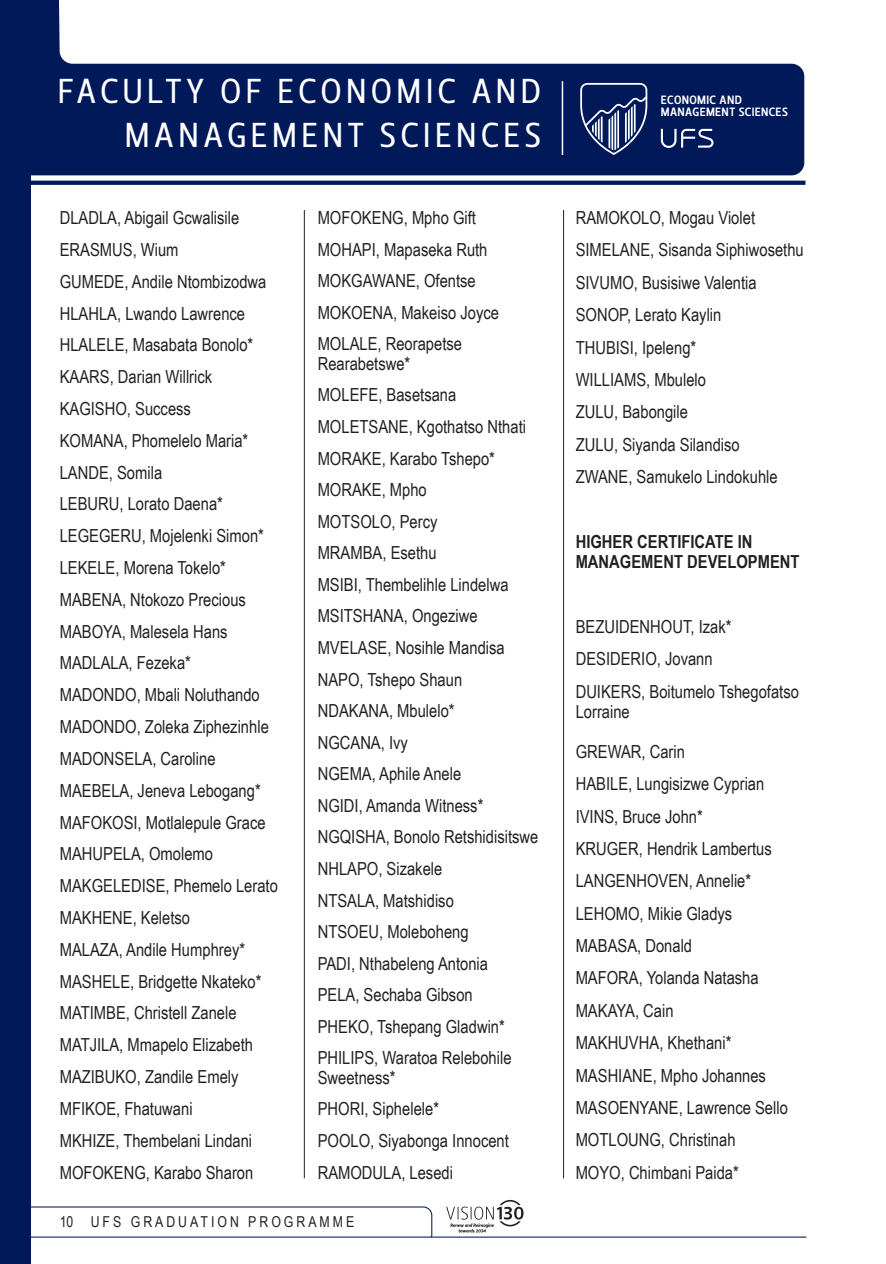
<style>
.page{position:relative;width:886px;height:1264px;background:#fff}
.page>*{position:absolute;margin:0;border:0;box-sizing:border-box;transform-origin:0 0}
.t1{font:34.5px/43.5px "Leitura Sans Grot 2";letter-spacing:.115em;color:#fff;text-align:right}
.msonormal{font:18px/19.5px "Arial Narrow";color:#231f20}
.Heading_1{font:700 18px/20.4px "Arial Narrow";color:#231f20}
.t2{font:15px "Arial Narrow";letter-spacing:.2em;color:#231f20}
.t3{font:12px/12px "Leitura Sans Grot 3";letter-spacing:.03em;color:#fff}
</style>
<div class="page">
<div style="left:0;top:0;width:30px;height:1264px;background:#011958"></div>
<svg style="left:30px;top:1206px;width:403px;height:32px"></svg>
<hr style="left:432px;top:1236px;width:374px;height:1px;background:#011958">
<svg style="left:446px;top:1200px;width:77px;height:32px"></svg>
<hr style="left:563px;top:210px;width:1px;height:968px;background:#231f20">
<hr style="left:304px;top:210px;width:1px;height:968px;background:#231f20">
<svg style="left:30px;top:0;width:774px;height:175px;fill:#011958"></svg>
<hr style="left:562px;top:81px;width:1px;height:74px;background:#fff">
<svg style="left:661px;top:129px;width:52px;height:19px"></svg>
<svg style="left:580px;top:83px;width:67px;height:72px;background:#394c7d"></svg>
<svg style="left:30px;top:181px;width:775px;height:4px;background:#081f5c"></svg>
<p class="t1" style="left:57px;top:70px;width:485px">FACULTY OF ECONOMIC AND<br>MANAGEMENT SCIENCES</p>
<p class="msonormal" style="left:60px;top:207px;width:181px">DLADLA, Abigail Gcwalisile</p>
<p class="msonormal" style="left:60px;top:239px;width:120px">ERASMUS, Wium</p>
<p class="msonormal" style="left:60px;top:271px;width:208px">GUMEDE, Andile Ntombizodwa</p>
<p class="msonormal" style="left:60px;top:303px;width:187px">HLAHLA, Lwando Lawrence</p>
<p class="msonormal" style="left:60px;top:334px;width:195px">HLALELE, Masabata Bonolo*</p>
<p class="msonormal" style="left:60px;top:366px;width:154px">KAARS, Darian Willrick</p>
<p class="msonormal" style="left:60px;top:398px;width:133px">KAGISHO, Success</p>
<p class="msonormal" style="left:60px;top:430px;width:190px">KOMANA, Phomelelo Maria*</p>
<p class="msonormal" style="left:60px;top:462px;width:104px">LANDE, Somila</p>
<p class="msonormal" style="left:60px;top:493px;width:165px">LEBURU, Lorato Daena*</p>
<p class="msonormal" style="left:60px;top:525px;width:206px">LEGEGERU, Mojelenki Simon*</p>
<p class="msonormal" style="left:60px;top:557px;width:168px">LEKELE, Morena Tokelo*</p>
<p class="msonormal" style="left:60px;top:589px;width:188px">MABENA, Ntokozo Precious</p>
<p class="msonormal" style="left:60px;top:621px;width:169px">MABOYA, Malesela Hans</p>
<p class="msonormal" style="left:60px;top:653px;width:133px">MADLALA, Fezeka*</p>
<p class="msonormal" style="left:60px;top:684px;width:202px">MADONDO, Mbali Noluthando</p>
<p class="msonormal" style="left:60px;top:716px;width:211px">MADONDO, Zoleka Ziphezinhle</p>
<p class="msonormal" style="left:60px;top:748px;width:157px">MADONSELA, Caroline</p>
<p class="msonormal" style="left:60px;top:780px;width:203px">MAEBELA, Jeneva Lebogang*</p>
<p class="msonormal" style="left:60px;top:812px;width:207px">MAFOKOSI, Motlalepule Grace</p>
<p class="msonormal" style="left:60px;top:843px;width:155px">MAHUPELA, Omolemo</p>
<p class="msonormal" style="left:60px;top:875px;width:220px">MAKGELEDISE, Phemelo Lerato</p>
<p class="msonormal" style="left:60px;top:907px;width:132px">MAKHENE, Keletso</p>
<p class="msonormal" style="left:60px;top:939px;width:187px">MALAZA, Andile Humphrey*</p>
<p class="msonormal" style="left:60px;top:971px;width:203px">MASHELE, Bridgette Nkateko*</p>
<p class="msonormal" style="left:60px;top:1002px;width:178px">MATIMBE, Christell Zanele</p>
<p class="msonormal" style="left:60px;top:1034px;width:195px">MATJILA, Mmapelo Elizabeth</p>
<p class="msonormal" style="left:60px;top:1066px;width:180px">MAZIBUKO, Zandile Emely</p>
<p class="msonormal" style="left:60px;top:1098px;width:134px">MFIKOE, Fhatuwani</p>
<p class="msonormal" style="left:60px;top:1130px;width:194px">MKHIZE, Thembelani Lindani</p>
<p class="msonormal" style="left:60px;top:1161px;width:195px">MOFOKENG, Karabo Sharon</p>
<p class="msonormal" style="left:318px;top:207px;width:160px">MOFOKENG, Mpho Gift</p>
<p class="msonormal" style="left:318px;top:239px;width:171px">MOHAPI, Mapaseka Ruth</p>
<p class="msonormal" style="left:318px;top:270px;width:160px">MOKGAWANE, Ofentse</p>
<p class="msonormal" style="left:318px;top:302px;width:183px">MOKOENA, Makeiso Joyce</p>
<p class="msonormal" style="left:318px;top:333px;width:146px">MOLALE, Reorapetse<br>Rearabetswe*</p>
<p class="msonormal" style="left:318px;top:385px;width:140px">MOLEFE, Basetsana</p>
<p class="msonormal" style="left:318px;top:416px;width:210px">MOLETSANE, Kgothatso Nthati</p>
<p class="msonormal" style="left:318px;top:448px;width:179px">MORAKE, Karabo Tshepo*</p>
<p class="msonormal" style="left:318px;top:479px;width:111px">MORAKE, Mpho</p>
<p class="msonormal" style="left:318px;top:511px;width:121px">MOTSOLO, Percy</p>
<p class="msonormal" style="left:318px;top:542px;width:120px">MRAMBA, Esethu</p>
<p class="msonormal" style="left:318px;top:574px;width:192px">MSIBI, Thembelihle Lindelwa</p>
<p class="msonormal" style="left:318px;top:605px;width:161px">MSITSHANA, Ongeziwe</p>
<p class="msonormal" style="left:318px;top:637px;width:189px">MVELASE, Nosihle Mandisa</p>
<p class="msonormal" style="left:318px;top:669px;width:146px">NAPO, Tshepo Shaun</p>
<p class="msonormal" style="left:318px;top:700px;width:138px">NDAKANA, Mbulelo*</p>
<p class="msonormal" style="left:318px;top:732px;width:92px">NGCANA, Ivy</p>
<p class="msonormal" style="left:318px;top:763px;width:145px">NGEMA, Aphile Anele</p>
<p class="msonormal" style="left:318px;top:795px;width:167px">NGIDI, Amanda Witness*</p>
<p class="msonormal" style="left:318px;top:826px;width:222px">NGQISHA, Bonolo Retshidisitswe</p>
<p class="msonormal" style="left:318px;top:858px;width:126px">NHLAPO, Sizakele</p>
<p class="msonormal" style="left:318px;top:889px;width:138px">NTSALA, Matshidiso</p>
<p class="msonormal" style="left:318px;top:921px;width:152px">NTSOEU, Moleboheng</p>
<p class="msonormal" style="left:318px;top:953px;width:172px">PADI, Nthabeleng Antonia</p>
<p class="msonormal" style="left:318px;top:984px;width:157px">PELA, Sechaba Gibson</p>
<p class="msonormal" style="left:318px;top:1016px;width:189px">PHEKO, Tshepang Gladwin*</p>
<p class="msonormal" style="left:318px;top:1047px;width:195px">PHILIPS, Waratoa Relebohile<br>Sweetness*</p>
<p class="msonormal" style="left:318px;top:1098px;width:123px">PHORI, Siphelele*</p>
<p class="msonormal" style="left:318px;top:1130px;width:193px">POOLO, Siyabonga Innocent</p>
<p class="msonormal" style="left:318px;top:1161px;width:137px">RAMODULA, Lesedi</p>
<p class="t2" style="left:60px;top:1210px;width:15px">10</p>
<p class="t2" style="left:91px;top:1210px;width:265px">UFS GRADUATION PROGRAMME</p>
<p class="t3" style="left:661px;top:94px;width:129px">ECONOMIC AND<br>MANAGEMENT SCIENCES</p>
<p class="msonormal" style="left:576px;top:207px;width:181px">RAMOKOLO, Mogau Violet</p>
<p class="msonormal" style="left:576px;top:240px;width:230px">SIMELANE, Sisanda Siphiwosethu</p>
<p class="msonormal" style="left:576px;top:272px;width:183px">SIVUMO, Busisiwe Valentia</p>
<p class="msonormal" style="left:576px;top:304px;width:147px">SONOP, Lerato Kaylin</p>
<p class="msonormal" style="left:576px;top:337px;width:122px">THUBISI, Ipeleng*</p>
<p class="msonormal" style="left:576px;top:369px;width:132px">WILLIAMS, Mbulelo</p>
<p class="msonormal" style="left:576px;top:401px;width:114px">ZULU, Babongile</p>
<p class="msonormal" style="left:576px;top:434px;width:166px">ZULU, Siyanda Silandiso</p>
<p class="msonormal" style="left:576px;top:466px;width:204px">ZWANE, Samukelo Lindokuhle</p>
<p class="Heading_1" style="left:576px;top:530px;width:225px">HIGHER CERTIFICATE IN<br>MANAGEMENT DEVELOPMENT</p>
<p class="msonormal" style="left:576px;top:616px;width:157px">BEZUIDENHOUT, Izak*</p>
<p class="msonormal" style="left:576px;top:648px;width:138px">DESIDERIO, Jovann</p>
<p class="msonormal" style="left:576px;top:680px;width:225px;line-height:20.4px">DUIKERS, Boitumelo Tshegofatso<br>Lorraine</p>
<p class="msonormal" style="left:576px;top:741px;width:111px">GREWAR, Carin</p>
<p class="msonormal" style="left:576px;top:773px;width:190px">HABILE, Lungisizwe Cyprian</p>
<p class="msonormal" style="left:576px;top:806px;width:129px">IVINS, Bruce John*</p>
<p class="msonormal" style="left:576px;top:838px;width:198px">KRUGER, Hendrik Lambertus</p>
<p class="msonormal" style="left:576px;top:870px;width:177px">LANGENHOVEN, Annelie*</p>
<p class="msonormal" style="left:576px;top:903px;width:158px">LEHOMO, Mikie Gladys</p>
<p class="msonormal" style="left:576px;top:935px;width:118px">MABASA, Donald</p>
<p class="msonormal" style="left:576px;top:967px;width:184px">MAFORA, Yolanda Natasha</p>
<p class="msonormal" style="left:576px;top:1000px;width:99px">MAKAYA, Cain</p>
<p class="msonormal" style="left:576px;top:1032px;width:157px">MAKHUVHA, Khethani*</p>
<p class="msonormal" style="left:576px;top:1064px;width:192px">MASHIANE, Mpho Johannes</p>
<p class="msonormal" style="left:576px;top:1097px;width:214px">MASOENYANE, Lawrence Sello</p>
<p class="msonormal" style="left:576px;top:1129px;width:161px">MOTLOUNG, Christinah</p>
<p class="msonormal" style="left:576px;top:1161px;width:165px">MOYO, Chimbani Paida*</p>
</div>
